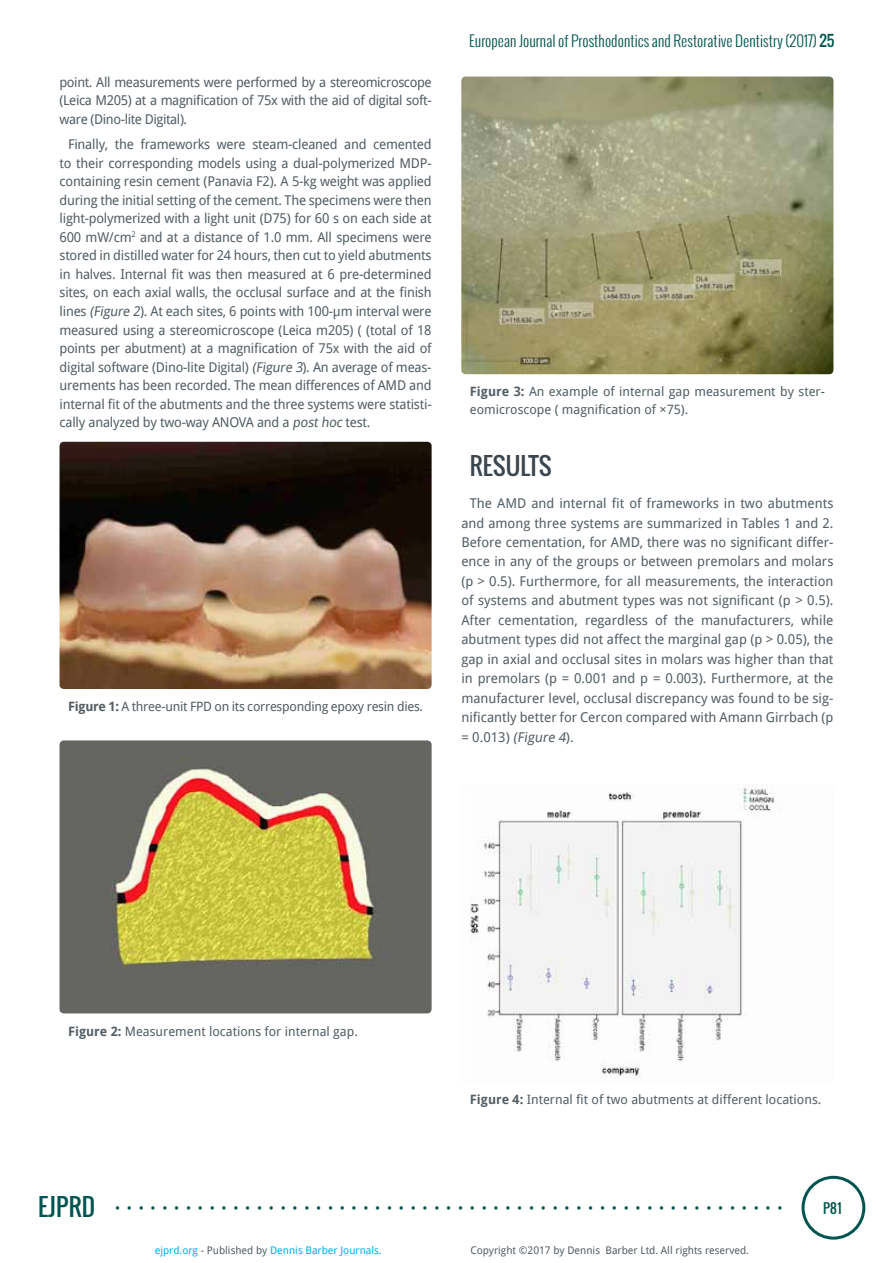
<style>
.page{position:relative;width:893px;height:1263px;background:#fff}
.page>*{position:absolute;margin:0;border:0;box-sizing:border-box;transform-origin:0 0}
.t1{font:24px "Oswald";color:#3b454d}
.t2{font:300 15px "Oswald";color:#00544f}
.t3{font:13.5px/18.5px "Droid Sans";letter-spacing:-.015em;color:#535e64;text-align:justify}
.t4{font:13.5px "Droid Sans";color:#00544f}
.t5{font:13.5px "Oswald";color:#00544f}
.t6{font:12.9px/18px "Droid Sans";color:#535e64}
.t7{font:12.9px "Droid Sans";letter-spacing:-.02em;color:#535e64}
.t8{font:10.5px "Droid Sans";color:#535e64}
.t9{font:10.5px "Droid Sans";color:#00aeef}
.s1{font-weight:700}
.s2{font-weight:400}
.s3{font-family:"Oswald";font-size:24px}
.s4{color:#535e64}
</style>
<div class="page">
<img style="left:60px;top:442px;width:372px;height:247px">
<img style="left:60px;top:740px;width:372px;height:273px">
<img style="left:461px;top:77px;width:372px;height:297px">
<img style="left:470px;top:784px;width:311px;height:295px">
<div style="left:801px;top:1176px;width:64px;height:63px;border:3px solid #00544f;border-radius:50%"></div>
<p class="t3" style="left:60px;top:72px;width:374px">point. All measurements were performed by a stereomicroscope (Leica M205) at a magnification of 75x with the aid of digital soft&shy;ware (Dino-lite Digital).</p>
<p class="t3" style="left:60px;top:135px;width:374px;text-indent:9px">Finally, the frameworks were steam-cleaned and cemented to their corresponding models using a dual-polymerized MDP&shy;containing resin cement (Panavia F2). A 5-kg weight was applied during the initial setting of the cement. The specimens were then light-polymerized with a light unit (D75) for 60 s on each side at 600 mW/cm<sup>2</sup> and at a distance of 1.0 mm. All specimens were stored in distilled water for 24 hours, then cut to yield abutments in halves. Internal fit was then measured at 6 pre-determined sites, on each axial walls, the occlusal surface and at the finish lines (Figure 2). At each sites, 6 points with 100-µm interval were measured using a stereomicroscope (Leica m205) ( (total of 18 points per abutment) at a magnification of 75x with the aid of digital software (Dino-lite Digital) (Figure 3). An average of meas&shy;urements has been recorded. The mean differences of AMD and internal fit of the abutments and the three systems were statisti&shy;cally analyzed by two-way ANOVA and a posthoc test.</p>
<p class="t7" style="left:68px;top:698px;width:357px"><span class="s1">Figure 1:</span> A three-unit FPD on its corresponding epoxy resin dies.</p>
<p class="t2" style="left:469px;top:31px;width:367px">European Journal of Prosthodontics and Restorative Dentistry (2017) <span class="s2">25</span></p>
<p class="t6" style="left:470px;top:382px;width:357px"><span class="s1">Figure 3:</span> An example of internal gap measurement by ster&shy;eomicroscope ( magnification of ×75).</p>
<h1 class="t1" style="left:470px;top:448px;width:26px">RESULTS</h1>
<p class="t3" style="left:461px;top:493px;width:374px;line-height:19.5px;text-indent:9px">The AMD and internal fit of frameworks in two abutments and among three systems are summarized in Tables 1 and 2.<br>Before cementation, for AMD, there was no significant differ&shy;ence in any of the groups or between premolars and molars (p &gt; 0.5). Furthermore, for all measurements, the interaction of systems and abutment types was not significant (p &gt; 0.5).<br>After cementation, regardless of the manufacturers, while abutment types did not affect the marginal gap (p &gt; 0.05), the gap in axial and occlusal sites in molars was higher than that in premolars (p = 0.001 and p = 0.003). Furthermore, at the manufacturer level, occlusal discrepancy was found to be sig&shy;nificantly better for Cercon compared with Amann Girrbach (p = 0.0 1 3) (Figure 4).</p>
<p class="t6" style="left:68px;top:1022px;width:291px"><span class="s1">Figure 2:</span> Measurement locations for internal gap.</p>
<p class="t6" style="left:470px;top:1090px;width:353px"><span class="s1">Figure 4:</span> Internal fit of two abutments at different locations.</p>
<p class="t4" style="left:38px;top:1199px;width:746px"><span class="s3">EJPRD</span> •••••••••••••••••••••••••••••••••••••••••••••••••••••••••</p>
<p class="t9" style="left:155px;top:1243px;width:228px">ejprd.org <span class="s4">- Published by</span> Dennis Barber Journals.</p>
<p class="t8" style="left:470px;top:1243px;width:280px">Copyright ©2017 by Dennis Barber Ltd. All rights reserved.</p>
<p class="t5" style="left:823px;top:1198px;width:20px">P81</p>
</div>
